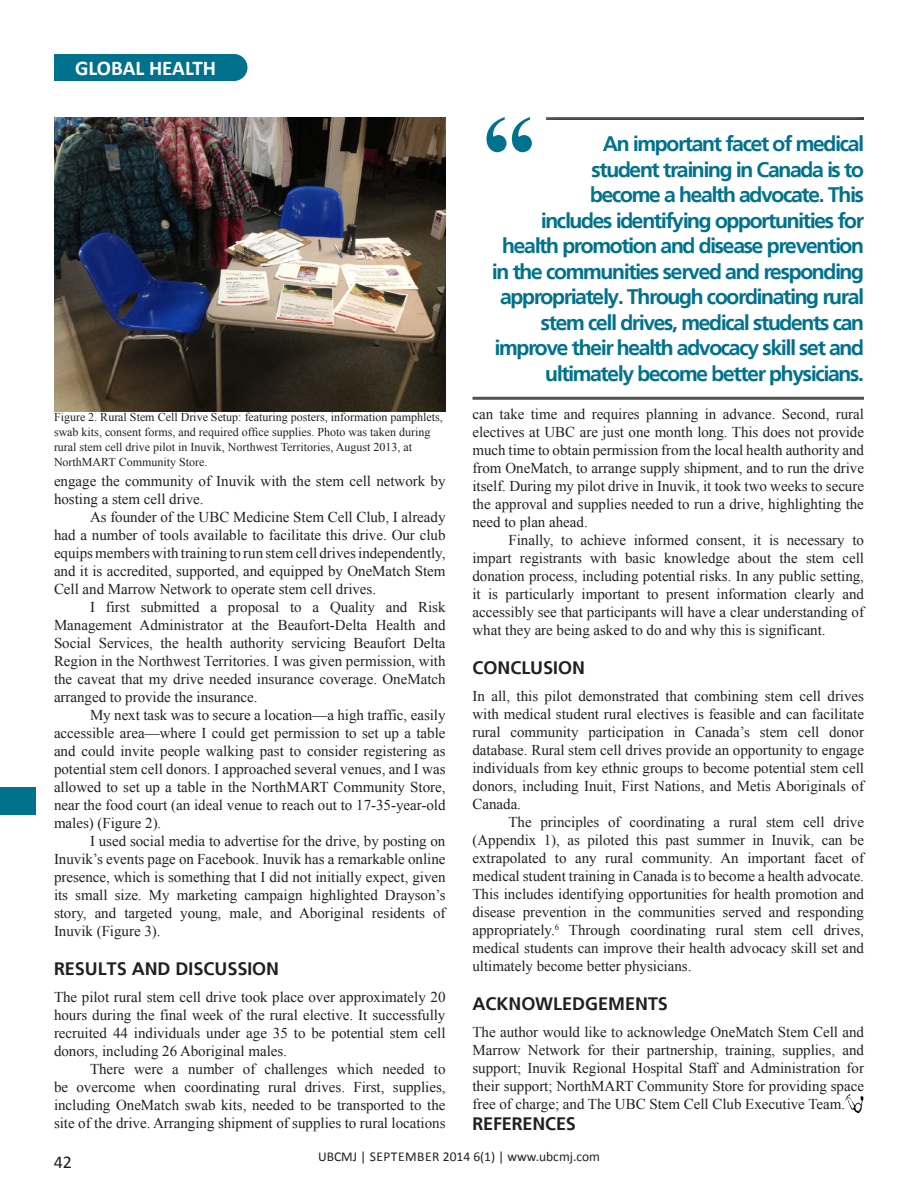
<style>
.page{position:relative;width:918px;height:1188px;background:#fff}
.page>*{position:absolute;margin:0;border:0;box-sizing:border-box;transform-origin:0 0}
.t1{font:700 108px "Times New Roman";color:#00728e}
.t2{font:700 21px/25.5px "Frutiger Linotype";letter-spacing:-.06em;color:#00728e;text-align:right}
.t3{font:700 21px "Calibri";color:#fff}
.t4{font:700 18px "Frutiger Linotype";color:#231f20}
.t5{font:18px "Calibri";color:#231f20}
.t6{font:15px/18px "Times New Roman";color:#231f20;text-align:justify}
.t7{font:13.5px "Calibri";color:#231f20}
.t8{font:12px/15px "Times New Roman";color:#231f20}
</style>
<div class="page">
<div style="left:54px;top:54px;width:180px;height:27px;background:#00728e"></div>
<div style="left:220px;top:54px;width:28px;height:27px;background:#00728e;border-radius:50%"></div>
<div style="left:0;top:788px;width:36px;height:27px;background:#00728e"></div>
<img style="left:845px;top:1094px;width:18px;height:18px">
<hr style="left:472px;top:397px;width:392px;height:3px;background:#4e5452">
<div style="left:546px;top:115px;width:321px;height:6px;background:#231f20;opacity:.75"></div>
<img style="left:54px;top:117px;width:392px;height:294px">
<p class="t3" style="left:75px;top:55px;width:142px">GLOBAL HEALTH</p>
<p class="t1" style="left:482px;top:79px;width:55px">“</p>
<p class="t2" style="left:492px;top:131px;width:374px">An important facet of medical<br>student training in Canada is to<br>become a health advocate. This<br>includes identifying opportunities for health promotion and disease prevention in the communities served and responding appropriately. Through coordinating rural stem cell drives, medical students can improve their health advocacy skill set and ultimately become better physicians.</p>
<p class="t6" style="left:472px;top:405px;width:393px">can take time and requires planning in advance. Second, rural electives at UBC are just one month long. This does not provide much time to obtain permission from the local health authority and from OneMatch, to arrange supply shipment, and to run the drive itself. During my pilot drive in Inuvik, it took two weeks to secure the approval and supplies needed to run a drive, highlighting the need to plan ahead.</p>
<p class="t6" style="left:472px;top:531px;width:393px;text-indent:36px">Finally, to achieve informed consent, it is necessary to impart registrants with basic knowledge about the stem cell donation process, including potential risks. In any public setting, it is particularly important to present information clearly and accessibly see that participants will have a clear understanding of what they are being asked to do and why this is significant.</p>
<p class="t4" style="left:472px;top:657px;width:114px">CONCLUSION</p>
<p class="t6" style="left:472px;top:687px;width:393px">In all, this pilot demonstrated that combining stem cell drives with medical student rural electives is feasible and can facilitate rural community participation in Canada’s stem cell donor database. Rural stem cell drives provide an opportunity to engage individuals from key ethnic groups to become potential stem cell donors, including Inuit, First Nations, and Metis Aboriginals of Canada.</p>
<p class="t6" style="left:472px;top:813px;width:393px;text-indent:36px">The principles of coordinating a rural stem cell drive (Appendix 1), as piloted this past summer in Inuvik, can be extrapolated to any rural community. An important facet of medical student training in Canada is to become a health advocate.<br>This includes identifying opportunities for health promotion and disease prevention in the communities served and responding appropriately.<sup>6</sup> Through coordinating rural stem cell drives, medical students can improve their health advocacy skill set and ultimately become better physicians.</p>
<p class="t4" style="left:472px;top:993px;width:197px">ACKNOWLEDGEMENTS</p>
<p class="t6" style="left:472px;top:1023px;width:393px">The author would like to acknowledge OneMatch Stem Cell and Marrow Network for their partnership, training, supplies, and support; Inuvik Regional Hospital Staff and Administration for their support; NorthMART Community Store for providing space free of charge; and The UBC Stem Cell Club Executive Team.</p>
<p class="t4" style="left:472px;top:1113px;width:105px">REFERENCES</p>
<p class="t8" style="left:54px;top:409px;width:390px">Figure 2. Rural Stem Cell Drive Setup: featuring posters, information pamphlets, swab kits, consent forms, and required office supplies. Photo was taken during rural stem cell drive pilot in Inuvik, Northwest Territories, August 2013, at NorthMART Community Store.</p>
<p class="t6" style="left:54px;top:472px;width:393px">engage the community of Inuvik with the stem cell network by hosting a stem cell drive.</p>
<p class="t6" style="left:54px;top:508px;width:393px;text-indent:36px">As founder of the UBC Medicine Stem Cell Club, I already had a number of tools available to facilitate this drive. Our club equips members with training to run stem cell drives independently, and it is accredited, supported, and equipped by OneMatch Stem Cell and Marrow Network to operate stem cell drives.</p>
<p class="t6" style="left:54px;top:598px;width:393px;text-indent:36px">I first submitted a proposal to a Quality and Risk Management Administrator at the Beaufort-Delta Health and Social Services, the health authority servicing Beaufort Delta Region in the Northwest Territories. I was given permission, with the caveat that my drive needed insurance coverage. OneMatch arranged to provide the insurance.</p>
<p class="t6" style="left:54px;top:706px;width:393px;text-indent:36px">My next task was to secure a location—a high traffic, easily accessible area—where I could get permission to set up a table and could invite people walking past to consider registering as potential stem cell donors. I approached several venues, and I was allowed to set up a table in the NorthMART Community Store, near the food court (an ideal venue to reach out to 17-35-year-old males) (Figure 2).</p>
<p class="t6" style="left:54px;top:832px;width:393px;text-indent:36px">I used social media to advertise for the drive, by posting on Inuvik’s events page on Facebook. Inuvik has a remarkable online presence, which is something that I did not initially expect, given its small size. My marketing campaign highlighted Drayson’s story, and targeted young, male, and Aboriginal residents of Inuvik (Figure 3).</p>
<p class="t4" style="left:54px;top:958px;width:227px">RESULTS AND DISCUSSION</p>
<p class="t6" style="left:54px;top:988px;width:393px">The pilot rural stem cell drive took place over approximately 20 hours during the final week of the rural elective. It successfully recruited 44 individuals under age 35 to be potential stem cell donors, including 26 Aboriginal males.</p>
<p class="t6" style="left:54px;top:1060px;width:393px;text-indent:36px">There were a number of challenges which needed to be overcome when coordinating rural drives. First, supplies, including OneMatch swab kits, needed to be transported to the site of the drive. Arranging shipment of supplies to rural locations</p>
<p class="t5" style="left:54px;top:1150px;width:20px">42</p>
<p class="t7" style="left:318px;top:1148px;width:283px">UBCMJ | SEPTEMBER 2014 6(1) | www.ubcmj.com</p>
</div>
